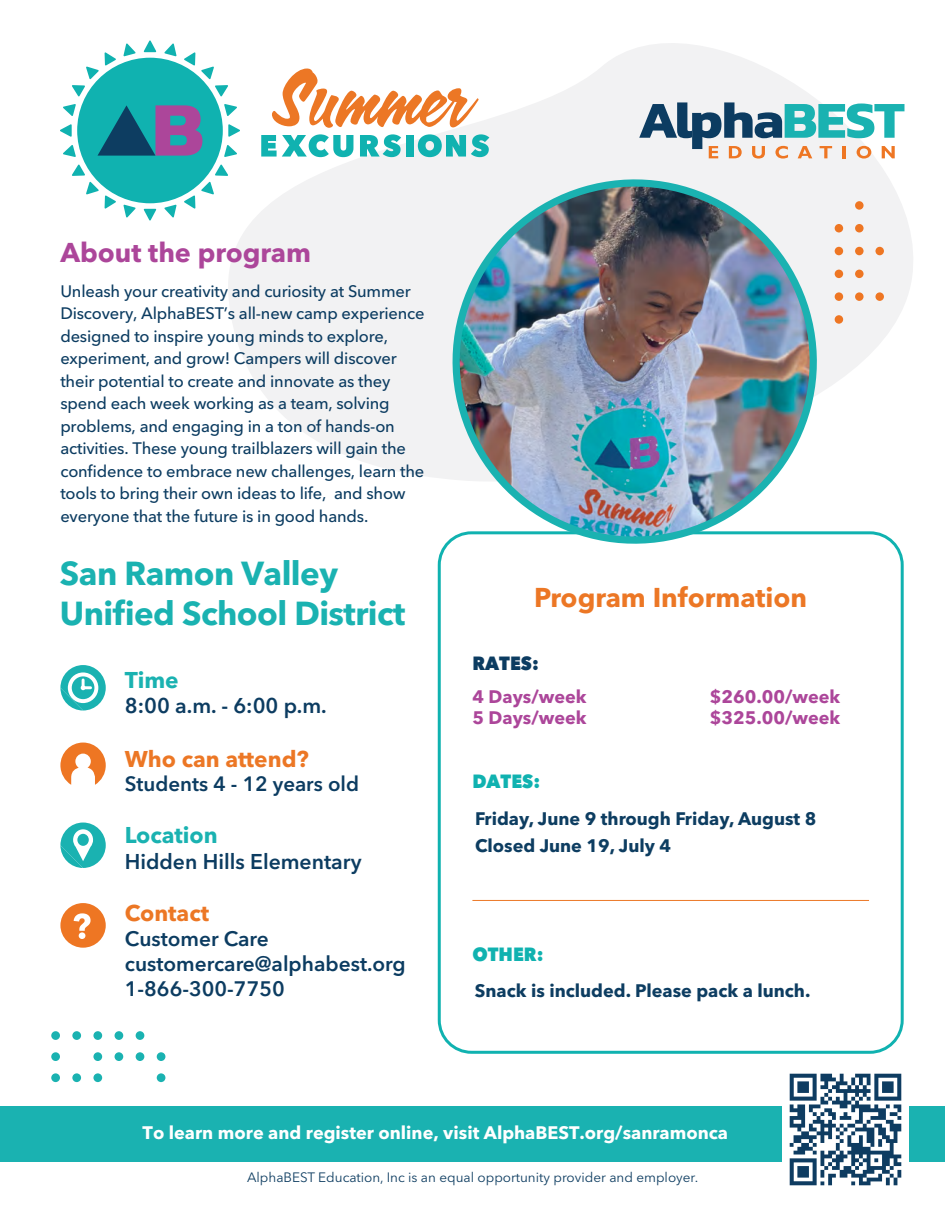
<style>
.page{position:relative;width:945px;height:1215px;background:#fff}
.page>*{position:absolute;margin:0;border:0;box-sizing:border-box;transform-origin:0 0}
.t1{font:700 33px/39.6px "Avenir Next LT Pro";letter-spacing:-.015em;color:#1ab2b1}
.t2{font:700 27px "Avenir Next LT Pro";color:#ec7725}
.t3{font:700 27px "Avenir Next LT Pro";color:#ac469a}
.t4{font:700 22.65px "Avenir Next LT Pro";color:#ec7725}
.t5{font:700 22.65px "Avenir Next LT Pro";color:#1ab2b1}
.t6{font:600 21.3px "Avenir Next LT Pro";color:#0c3c61}
.t7{font:600 20.85px/24.9px "Avenir Next LT Pro";color:#0c3c61}
.t8{font:600 20.55px "Avenir Next LT Pro";color:#0c3c61}
.t9{font:800 19.05px "Avenir Next LT Pro";color:#10b2b0;scale:.95 1}
.t10{font:800 19.05px "Avenir Next LT Pro";color:#0c3c61;scale:.95 1}
.t11{font:700 18px/27px "Avenir Next LT Pro";color:#0d3d61}
.t12{font:700 18px "Avenir Next LT Pro";color:#fff}
.t13{font:700 18px "Avenir Next LT Pro";color:#ac469a}
.t14{font:500 16.5px/22.5px "Avenir Next LT Pro";letter-spacing:-.01em;color:#0c3c61}
.t15{font:13.5px "Avenir Next LT Pro";color:#0e3d61}
</style>
<div class="page">
<div style="left:438px;top:531px;width:466px;height:523px;border:3px solid #10b2b0;border-radius:32px"></div>
<div style="left:0;top:1106px;width:945px;height:56px;background:#1ab2b1"></div>
<svg style="left:228px;top:43px;width:685px;height:435px;fill:#f2f2f3"></svg>
<svg style="left:60px;top:40px;width:180px;height:181px"></svg>
<svg style="left:418px;top:134px;width:71px;height:23px"></svg>
<div style="left:406px;top:135px;width:8px;height:22px;background:#10b2b0"></div>
<svg style="left:360px;top:134px;width:41px;height:23px"></svg>
<svg style="left:261px;top:134px;width:92px;height:23px"></svg>
<svg style="left:272px;top:69px;width:207px;height:59px"></svg>
<svg style="left:639px;top:102px;width:265px;height:57px"></svg>
<img style="left:436px;top:162px;width:398px;height:399px">
<div style="left:855px;top:201px;width:9px;height:9px;background:#ee7623;border-radius:50%"></div>
<div style="left:835px;top:224px;width:8px;height:8px;background:#ee7623;border-radius:50%"></div>
<div style="left:855px;top:224px;width:9px;height:8px;background:#ee7623;border-radius:50%"></div>
<div style="left:835px;top:247px;width:8px;height:8px;background:#ee7623;border-radius:50%"></div>
<div style="left:855px;top:247px;width:9px;height:8px;background:#ee7623;border-radius:50%"></div>
<div style="left:875px;top:247px;width:9px;height:8px;background:#ee7623;border-radius:50%"></div>
<div style="left:835px;top:270px;width:8px;height:8px;background:#ee7623;border-radius:50%"></div>
<div style="left:855px;top:270px;width:9px;height:8px;background:#ee7623;border-radius:50%"></div>
<div style="left:835px;top:292px;width:8px;height:9px;background:#ee7623;border-radius:50%"></div>
<div style="left:855px;top:292px;width:9px;height:9px;background:#ee7623;border-radius:50%"></div>
<div style="left:875px;top:292px;width:9px;height:9px;background:#ee7623;border-radius:50%"></div>
<div style="left:835px;top:315px;width:8px;height:9px;background:#ee7623;border-radius:50%"></div>
<hr style="left:472px;top:900px;width:397px;height:1px;background:#ec7725">
<div style="left:60px;top:903px;width:46px;height:45px;background:#ee7623;border-radius:50%"></div>
<svg style="left:74px;top:913px;width:17px;height:26px"></svg>
<svg style="left:60px;top:823px;width:46px;height:45px"></svg>
<svg style="left:60px;top:743px;width:46px;height:42px"></svg>
<svg style="left:60px;top:665px;width:46px;height:46px"></svg>
<div style="left:51px;top:1073px;width:9px;height:9px;background:#1ab2b1;border-radius:50%"></div>
<div style="left:51px;top:1052px;width:9px;height:9px;background:#1ab2b1;border-radius:50%"></div>
<div style="left:51px;top:1031px;width:9px;height:9px;background:#1ab2b1;border-radius:50%"></div>
<div style="left:72px;top:1073px;width:9px;height:9px;background:#1ab2b1;border-radius:50%"></div>
<div style="left:72px;top:1031px;width:9px;height:9px;background:#1ab2b1;border-radius:50%"></div>
<div style="left:93px;top:1073px;width:9px;height:9px;background:#1ab2b1;border-radius:50%"></div>
<div style="left:93px;top:1052px;width:9px;height:9px;background:#1ab2b1;border-radius:50%"></div>
<div style="left:93px;top:1031px;width:9px;height:9px;background:#1ab2b1;border-radius:50%"></div>
<div style="left:115px;top:1052px;width:8px;height:9px;background:#1ab2b1;border-radius:50%"></div>
<div style="left:115px;top:1031px;width:8px;height:9px;background:#1ab2b1;border-radius:50%"></div>
<div style="left:136px;top:1052px;width:8px;height:9px;background:#1ab2b1;border-radius:50%"></div>
<div style="left:136px;top:1031px;width:8px;height:9px;background:#1ab2b1;border-radius:50%"></div>
<div style="left:157px;top:1073px;width:8px;height:9px;background:#1ab2b1;border-radius:50%"></div>
<div style="left:157px;top:1052px;width:8px;height:9px;background:#1ab2b1;border-radius:50%"></div>
<img style="left:783px;top:1073px;width:126px;height:113px">
<h2 class="t3" style="left:60px;top:236px;width:252px">About the program</h2>
<p class="t14" style="left:60px;top:280px;width:366px">Unleash your creativity and curiosity at Summer Discovery, AlphaBEST’s all-new camp experience designed to inspire young minds to explore, experiment, and grow! Campers will discover their potential to create and innovate as they spend each week working as a team, solving problems, and engaging in a ton of hands-on activities. These young trailblazers will gain the confidence to embrace new challenges, learn the tools to bring their own ideas to life, and show everyone that the future is in good hands.</p>
<h1 class="t1" style="left:60px;top:554px;width:347px">San Ramon Valley<br>Unified School District</h1>
<h3 class="t5" style="left:125px;top:666px;width:55px">Time</h3>
<p class="t6" style="left:125px;top:693px;width:203px">8:00 a.m. - 6:00 p.m.</p>
<h3 class="t4" style="left:125px;top:745px;width:186px">Who can attend?</h3>
<p class="t8" style="left:125px;top:772px;width:236px">Students 4 - 12 years old</p>
<h3 class="t5" style="left:125px;top:821px;width:94px">Location</h3>
<p class="t6" style="left:125px;top:848px;width:238px">Hidden Hills Elementary</p>
<h3 class="t4" style="left:125px;top:899px;width:86px">Contact</h3>
<p class="t7" style="left:125px;top:926px;width:282px">Customer Care customercare@alphabest.org<br>1-866-300-7750</p>
<h2 class="t2" style="left:534px;top:581px;width:274px">Program Information</h2>
<p class="t10" style="left:472px;top:651px;width:71px">RATES:</p>
<p class="t13" style="left:472px;top:685px;width:116px">4 Days/week</p>
<p class="t13" style="left:710px;top:685px;width:132px">$260.00/week</p>
<p class="t13" style="left:472px;top:706px;width:116px">5 Days/week</p>
<p class="t13" style="left:710px;top:706px;width:132px">$325.00/week</p>
<p class="t9" style="left:472px;top:770px;width:73px">DATES:</p>
<p class="t11" style="left:475px;top:805px;width:343px">Friday, June 9 through Friday, August 8<br>Closed June 19, July 4</p>
<p class="t9" style="left:472px;top:942px;width:76px">OTHER:</p>
<p class="t11" style="left:475px;top:977px;width:337px">Snack is included. Please pack a lunch.</p>
<p class="t12" style="left:143px;top:1122px;width:587px">To learn more and register online, visit AlphaBEST.org/sanramonca</p>
<p class="t15" style="left:247px;top:1169px;width:453px">AlphaBEST Education, Inc is an equal opportunity provider and employer.</p>
</div>
